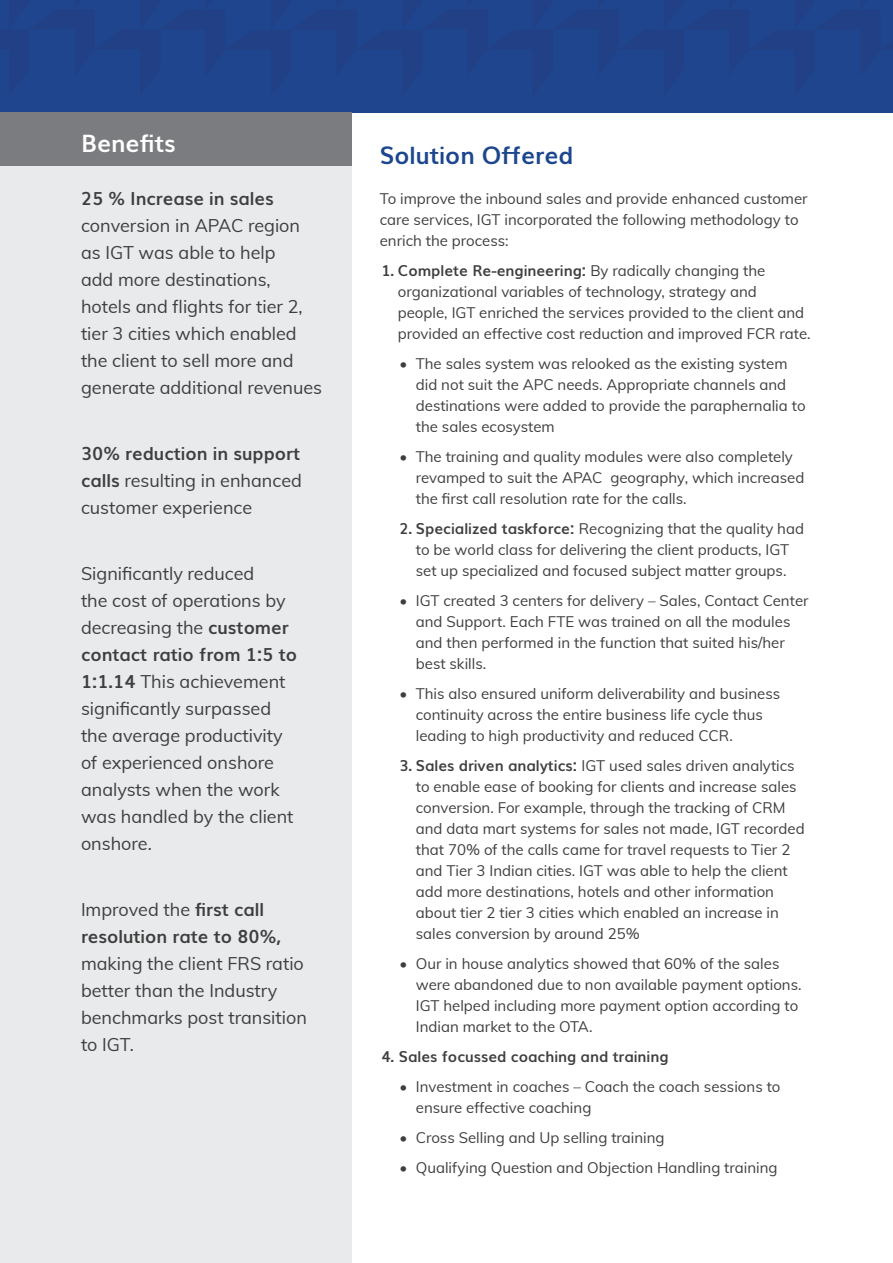
<style>
.page{position:relative;width:893px;height:1263px;background:#fff}
.page>*{position:absolute;margin:0;border:0;box-sizing:border-box;transform-origin:0 0}
.t1{font:700 24px "Muli";color:#1c468d}
.t2{font:700 24px "Muli";color:#fff}
.t3{font:18px/27px "Muli";color:#3e3e3f}
.t4{font:700 18px/27px "Muli";color:#3e3e3f}
.t5{font:15px/21px "Muli";color:#3e3e3f}
.t6{font:700 15px "Muli";color:#3e3e3f}
.s1{font-weight:700}
.s2{font-weight:400}
</style>
<div class="page">
<div style="left:0;top:0;width:893px;height:113px;background:#1e458d"></div>
<div style="left:0;top:112px;width:351px;height:1151px;background:#e9eaeb"></div>
<div style="left:0;top:112px;width:351px;height:54px;background:#7a7c7f"></div>
<h1 class="t2" style="left:81px;top:124px;width:96px">Benefits</h1>
<p class="t4" style="left:81px;top:184px;width:194px">25 % Increase in sales</p>
<p class="t3" style="left:81px;top:211px;width:243px">conversion in APAC region as IGT was able to help<br>add more destinations, hotels and flights for tier 2, tier 3 cities which enabled the client to sell more and generate additional revenues</p>
<p class="t3" style="left:81px;top:439px;width:222px;text-align:justify"><span class="s1">30% reduction in support calls</span> resulting in enhanced customer experience</p>
<p class="t3" style="left:81px;top:559px;width:218px">Significantly reduced<br>the cost of operations by decreasing the <span class="s1">customer contact ratio from 1:5 to<br>1:1.14</span> This achievement significantly surpassed the average productivity of experienced onshore analysts when the work was handled by the client onshore.</p>
<p class="t4" style="left:81px;top:895px;width:202px"><span class="s2">Improved the</span> first call resolution rate to 80%,</p>
<p class="t3" style="left:81px;top:949px;width:227px">making the client FRS ratio better than the Industry benchmarks post transition to IGT.</p>
<h1 class="t1" style="left:380px;top:136px;width:195px">Solution Offered</h1>
<p class="t5" style="left:380px;top:187px;width:429px">To improve the inbound sales and provide enhanced customer care services, IGT incorporated the following methodology to enrich the process:</p>
<p class="t5" style="left:398px;top:259px;width:414px;text-indent:-16px"><span class="s1">1. Complete Re-engineering:</span> By radically changing the organizational variables of technology, strategy and<br>people, IGT enriched the services provided to the client and provided an effective cost reduction and improved FCR rate.</p>
<p class="t5" style="left:416px;top:352px;width:391px;text-indent:-16px">• The sales system was relooked as the existing system did not suit the APC needs. Appropriate channels and destinations were added to provide the paraphernalia to the sales ecosystem</p>
<p class="t5" style="left:416px;top:445px;width:390px;text-indent:-16px">• The training and quality modules were also completely revamped to suit the APAC geography, which increased the first call resolution rate for the calls.</p>
<p class="t5" style="left:399px;top:517px;width:406px;text-align:center"><span class="s1">2. Specialized taskforce:</span> Recognizing that the quality had to be world class for delivering the client products, IGT<br>set up specialized and focused subject matter groups.</p>
<p class="t5" style="left:416px;top:589px;width:394px;text-indent:-16px">• IGT created 3 centers for delivery – Sales, Contact Center and Support. Each FTE was trained on all the modules and then performed in the function that suited his/her best skills.</p>
<p class="t5" style="left:416px;top:682px;width:366px;text-indent:-16px">• This also ensured uniform deliverability and business continuity across the entire business life cycle thus leading to high productivity and reduced CCR.</p>
<p class="t5" style="left:416px;top:754px;width:390px;text-indent:-16px"><span class="s1">3. Sales driven analytics:</span> IGT used sales driven analytics to enable ease of booking for clients and increase sales conversion. For example, through the tracking of CRM and data mart systems for sales not made, IGT recorded that 70% of the calls came for travel requests to Tier 2 and Tier 3 Indian cities. IGT was able to help the client add more destinations, hotels and other information about tier 2 tier 3 cities which enabled an increase in sales conversion by around 25%</p>
<p class="t5" style="left:416px;top:952px;width:387px;text-indent:-16px">• Our in house analytics showed that 60% of the sales were abandoned due to non available payment options.<br>IGT helped including more payment option according to Indian market to the OTA.</p>
<p class="t6" style="left:381px;top:1045px;width:289px">4. Sales focussed coaching and training</p>
<p class="t5" style="left:416px;top:1075px;width:366px;text-indent:-16px">• Investment in coaches – Coach the coach sessions to ensure effective coaching</p>
<p class="t5" style="left:399px;top:1126px;width:267px">• Cross Selling and Up selling training</p>
<p class="t5" style="left:399px;top:1156px;width:380px">• Qualifying Question and Objection Handling training</p>
</div>
